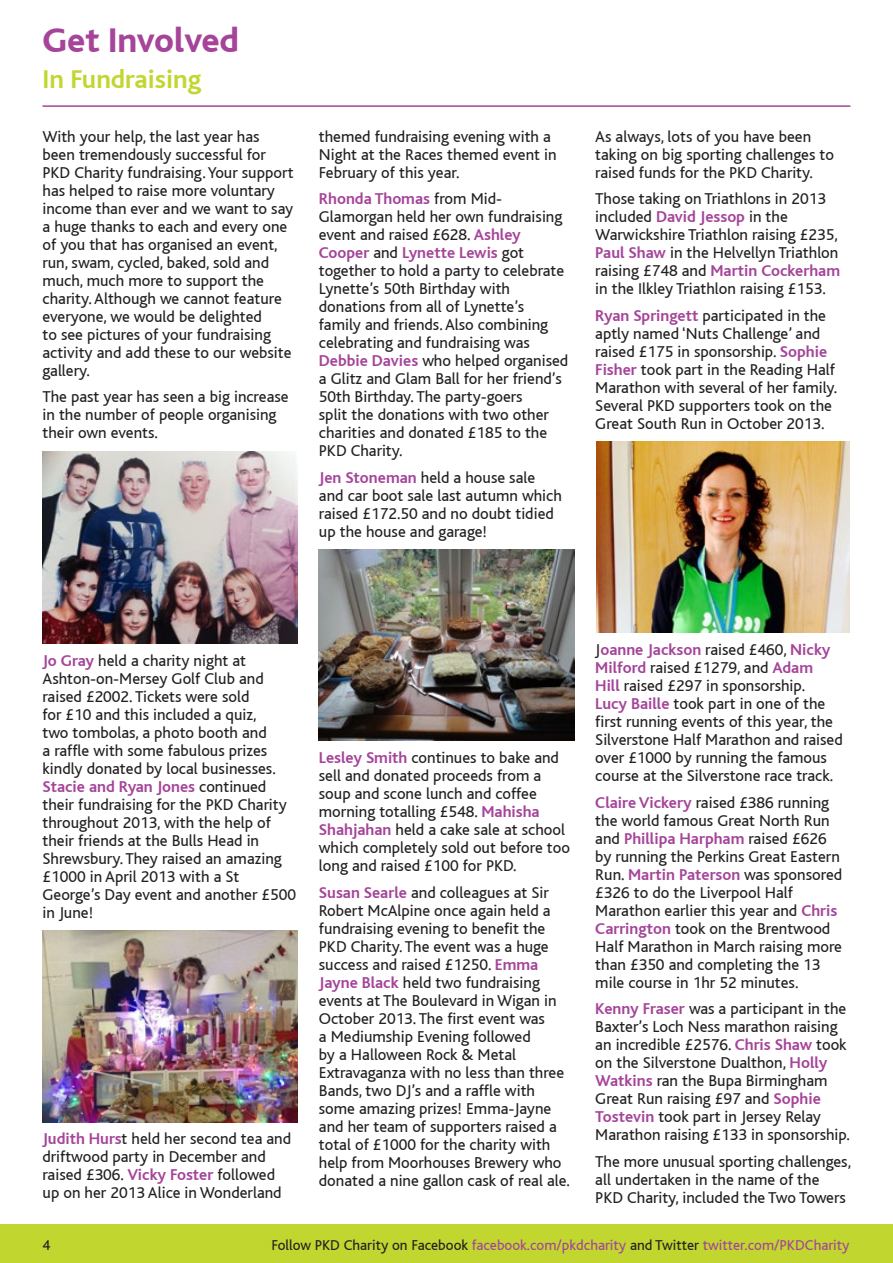
<style>
.page{position:relative;width:893px;height:1263px;background:#fff}
.page>*{position:absolute;margin:0;border:0;box-sizing:border-box;transform-origin:0 0}
.t1{font:800 36px "Bliss";color:#a54499}
.t2{font:700 27px "Bliss";color:#c1d72f}
.t3{font:16.5px/18px "Bliss";color:#231f20}
.t4{font:15px "Bliss";color:#a54499}
.t5{font:15px "Bliss";color:#231f20}
.s1{font-weight:700;color:#a54499}
.s2{color:#231f20}
</style>
<div class="page">
<div style="left:0;top:1225px;width:893px;height:38px;background:#c1d72f"></div>
<img style="left:43px;top:451px;width:255px;height:193px">
<img style="left:43px;top:931px;width:255px;height:191px">
<img style="left:319px;top:549px;width:255px;height:192px">
<img style="left:596px;top:441px;width:254px;height:192px">
<hr style="left:43px;top:105px;width:807px;height:2px;background:#a54499">
<h1 class="t1" style="left:43px;top:21px;width:198px">Get Involved</h1>
<h2 class="t2" style="left:43px;top:65px;width:160px">In Fundraising</h2>
<p class="t3" style="left:43px;top:128px;width:253px">With your help, the last year has been tremendously successful for<br>PKD Charity fundraising. Your support has helped to raise more voluntary income than ever and we want to say a huge thanks to each and every one of you that has organised an event, run, swam, cycled, baked, sold and much, much more to support the charity. Although we cannot feature everyone, we would be delighted<br>to see pictures of your fundraising activity and add these to our website gallery.</p>
<p class="t3" style="left:43px;top:388px;width:248px">The past year has seen a big increase in the number of people organising their own events.</p>
<p class="t3" style="left:319px;top:128px;width:239px">themed fundraising evening with a<br>Night at the Races themed event in<br>February of this year.</p>
<p class="t3" style="left:319px;top:190px;width:251px"><span class="s1">Rhonda Thomas</span> from Mid-<br>Glamorgan held her own fundraising event and raised £628. <span class="s1">Ashley<br>Cooper</span> and <span class="s1">Lynette Lewis</span> got together to hold a party to celebrate<br>Lynette’s 50th Birthday with donations from all of Lynette’s family and friends. Also combining celebrating and fundraising was<br><span class="s1">Debbie Davies</span> who helped organised a Glitz and Glam Ball for her friend’s<br>50th Birthday. The party-goers<br>split the donations with two other charities and donated £185 to the<br>PKD Charity.</p>
<p class="t3" style="left:319px;top:469px;width:245px"><span class="s1">Jen Stoneman</span> held a house sale and car boot sale last autumn which raised £172.50 and no doubt tidied up the house and garage!</p>
<p class="t3" style="left:595px;top:128px;width:240px">As always, lots of you have been taking on big sporting challenges to raised funds for the PKD Charity.</p>
<p class="t3" style="left:595px;top:190px;width:246px">Those taking on Triathlons in 2013 included <span class="s1">David Jessop</span> in the Warwickshire Triathlon raising £235, <span class="s1">Paul Shaw</span> in the Helvellyn Triathlon raising £748 and <span class="s1">Martin Cockerham </span>in the Ilkley Triathlon raising £153.</p>
<p class="t3" style="left:595px;top:307px;width:244px"><span class="s1">Ryan Springett</span> participated in the aptly named ‘Nuts Challenge’ and raised £175 in sponsorship. <span class="s1">Sophie Fisher</span> took part in the Reading Half Marathon with several of her family.<br>Several PKD supporters took on the Great South Run in October 2013.</p>
<p class="t3" style="left:43px;top:652px;width:255px"><span class="s1">Jo Gray</span> held a charity night at<br>Ashton-on-Mersey Golf Club and raised £2002. Tickets were sold<br>for £10 and this included a quiz,<br>two tombolas, a photo booth and<br>a raffle with some fabulous prizes kindly donated by local businesses.<br><span class="s1">Stacie and Ryan Jones</span> continued their fundraising for the PKD Charity throughout 2013, with the help of their friends at the Bulls Head in<br>Shrewsbury. They raised an amazing £1000 in April 2013 with a St<br>George’s Day event and another £500 in June!</p>
<p class="t3" style="left:43px;top:1130px;width:250px"><span class="s1">Judith Hurs</span>t held her second tea and driftwood party in December and raised £306. <span class="s1">Vicky Foster</span> followed up on her 2013 Alice in Wonderland</p>
<p class="t3" style="left:319px;top:749px;width:253px"><span class="s1">Lesley Smith</span> continues to bake and sell and donated proceeds from a soup and scone lunch and coffee morning totalling £548. <span class="s1">Mahisha<br>Shahjahan</span> held a cake sale at school which completely sold out before too long and raised £100 for PKD.</p>
<p class="t3" style="left:319px;top:883px;width:253px"><span class="s1">Susan Searle</span> and colleagues at Sir Robert McAlpine once again held a fundraising evening to benefit the PKD Charity. The event was a huge success and raised £1250. <span class="s1">Emma Jayne Black</span> held two fundraising events at The Boulevard in Wigan in October 2013. The first event was<br>a Mediumship Evening followed<br>by a Halloween Rock &amp; Metal Extravaganza with no less than three Bands, two DJ’s and a raffle with some amazing prizes! Emma-Jayne and her team of supporters raised a total of £1000 for the charity with help from Moorhouses Brewery who donated a nine gallon cask of real ale.</p>
<p class="t3" style="left:595px;top:641px;width:249px">J<span class="s1">oanne Jackson</span> raised £460, <span class="s1">Nicky Milford</span> raised £1279, and <span class="s1">Adam<br>Hill</span> raised £297 in sponsorship.<br><span class="s1">Lucy Baille</span> took part in one of the first running events of this year, the Silverstone Half Marathon and raised over £1000 by running the famous course at the Silverstone race track.</p>
<p class="t3" style="left:595px;top:793px;width:248px"><span class="s1">Claire Vickery</span> raised £386 running the world famous Great North Run and <span class="s1">Phillipa Harpham</span> raised £626 by running the Perkins Great Eastern Run. <span class="s1">Martin Paterson</span> was sponsored £326 to do the Liverpool Half Marathon earlier this year and <span class="s1">Chris Carrington</span> took on the Brentwood Half Marathon in March raising more than £350 and completing the 13 mile course in 1hr 52 minutes.</p>
<p class="t3" style="left:595px;top:1000px;width:256px"><span class="s1">Kenny Fraser</span> was a participant in the Baxter’s Loch Ness marathon raising an incredible £2576. <span class="s1">Chris Shaw</span> took on the Silverstone Dualthon, <span class="s1">Holly Watkins</span> ran the Bupa Birmingham Great Run raising £97 and <span class="s1">Sophie Tostevin</span> took part in Jersey Relay Marathon raising £133 in sponsorship.</p>
<p class="t3" style="left:595px;top:1152px;width:257px">The more unusual sporting challenges, all undertaken in the name of the<br>PKD Charity, included the Two Towers</p>
<p class="t5" style="left:43px;top:1237px;width:9px">4</p>
<p class="t4" style="left:272px;top:1237px;width:580px"><span class="s2">Follow PKD Charity on Facebook</span> facebook.com/pkdcharity <span class="s2">and Twitter</span> twitter.com/PKDCharity</p>
</div>
